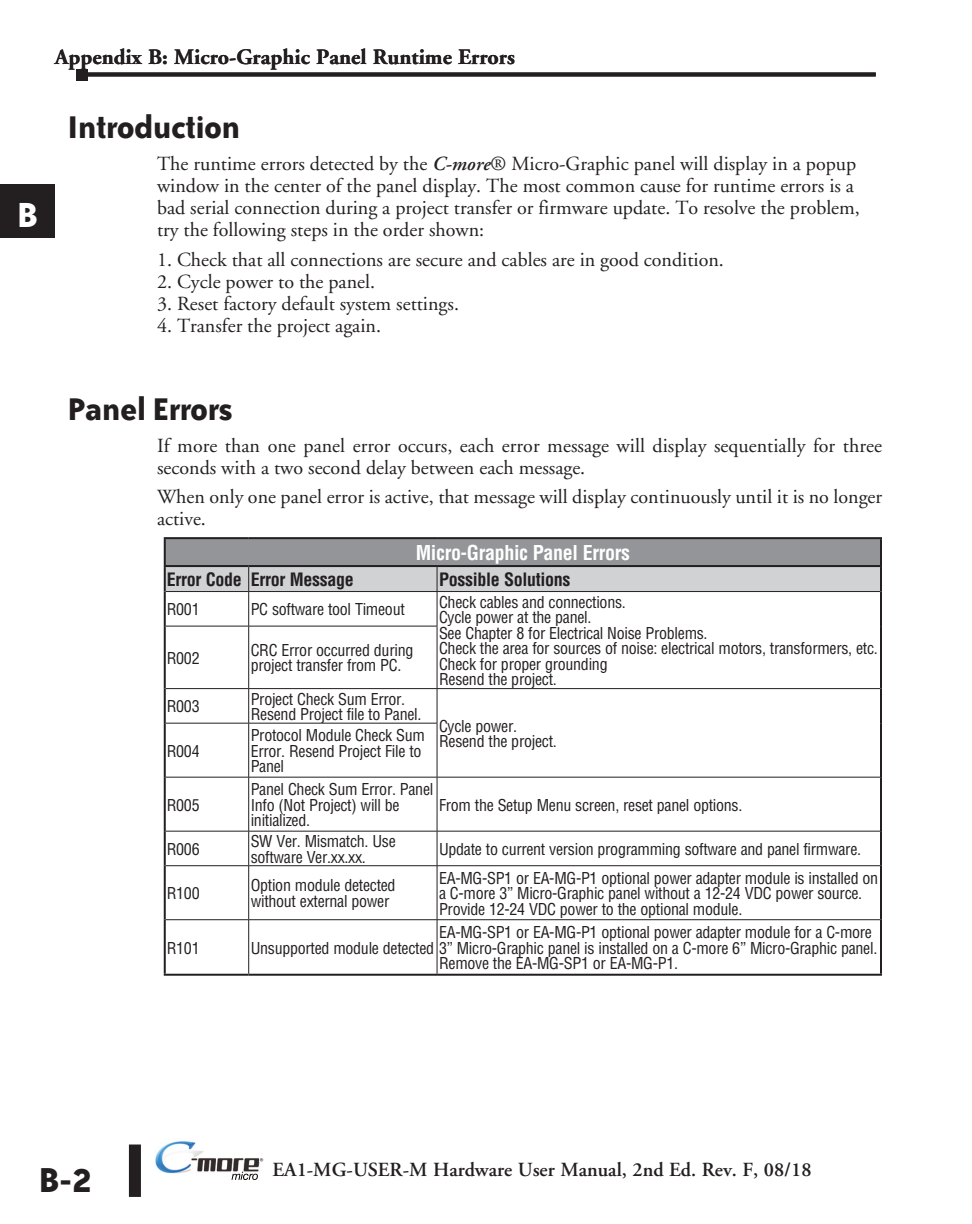
<style>
.page{position:relative;width:972px;height:1224px;background:#fff}
.page>*{position:absolute;margin:0;border:0;box-sizing:border-box;transform-origin:0 0}
.Chapter_Number{font:700 40px "Bailey Sans ITC";color:#fff}
.Page_Number{font:700 39.8px "Bailey Sans ITC";color:#231f20}
.Head{font:700 36px "Bailey Sans ITC";letter-spacing:-.02em;color:#231f20}
.Page_heading{font:700 22px "Adobe Garamond";color:#231f20}
.Body{font:20px/22px "Adobe Garamond";color:#231f20}
.t1{font:600 20px "Adobe Garamond";color:#231f20}
.Table_Titles{font:700 condensed 20px "Helvetica";letter-spacing:-.02em;color:#fff}
.Table_Subhead{font:700 condensed 18px "Helvetica";letter-spacing:-.02em;color:#231f20}
.Table_Body{font:condensed 16px/15.6px "Helvetica";letter-spacing:-.02em;color:#231f20}
.t2{font:7px "Myriad";color:#040503}
.s1{font-weight:600;font-style:italic}
</style>
<div class="page">
<div style="left:129px;top:1145px;width:12px;height:52px;background:#231f20"></div>
<img style="left:155px;top:1141px;width:105px;height:33px">
<svg style="left:232px;top:1172px;width:26px;height:8px"></svg>
<svg style="left:88px;top:72px;width:788px;height:4px;fill:#231f20"></svg>
<div style="left:76px;top:69px;width:12px;height:11px;background:#231f20"></div>
<div style="left:0;top:184px;width:54px;height:54px;background:#231f20"></div>
<div style="left:165px;top:538px;width:716px;height:28px;background:#939598"></div>
<svg style="left:166px;top:592px;width:271px;height:34px"></svg>
<svg style="left:166px;top:627px;width:271px;height:347px"></svg>
<svg style="left:438px;top:689px;width:442px;height:285px"></svg>
<hr style="left:164px;top:537px;width:85px;height:2px;background:#231f20">
<hr style="left:164px;top:539px;width:2px;height:26px;background:#231f20">
<hr style="left:249px;top:537px;width:188px;height:2px;background:#231f20">
<hr style="left:437px;top:537px;width:445px;height:2px;background:#231f20">
<hr style="left:880px;top:539px;width:2px;height:26px;background:#231f20">
<hr style="left:164px;top:565px;width:85px;height:2px;background:#231f20">
<hr style="left:164px;top:567px;width:2px;height:25px;background:#231f20">
<hr style="left:249px;top:565px;width:188px;height:2px;background:#231f20">
<hr style="left:437px;top:565px;width:445px;height:2px;background:#231f20">
<hr style="left:880px;top:567px;width:2px;height:25px;background:#231f20">
<hr style="left:164px;top:592px;width:2px;height:34px;background:#231f20">
<hr style="left:880px;top:592px;width:2px;height:34px;background:#231f20">
<hr style="left:164px;top:626px;width:2px;height:63px;background:#231f20">
<hr style="left:880px;top:626px;width:2px;height:63px;background:#231f20">
<hr style="left:164px;top:689px;width:2px;height:34px;background:#231f20">
<hr style="left:880px;top:689px;width:2px;height:34px;background:#231f20">
<hr style="left:164px;top:723px;width:2px;height:54px;background:#231f20">
<hr style="left:880px;top:723px;width:2px;height:54px;background:#231f20">
<hr style="left:164px;top:777px;width:2px;height:54px;background:#231f20">
<hr style="left:880px;top:777px;width:2px;height:54px;background:#231f20">
<hr style="left:164px;top:831px;width:2px;height:35px;background:#231f20">
<hr style="left:880px;top:831px;width:2px;height:35px;background:#231f20">
<hr style="left:164px;top:866px;width:2px;height:54px;background:#231f20">
<hr style="left:880px;top:866px;width:2px;height:54px;background:#231f20">
<hr style="left:164px;top:920px;width:2px;height:54px;background:#231f20">
<hr style="left:880px;top:920px;width:2px;height:54px;background:#231f20">
<hr style="left:164px;top:974px;width:85px;height:2px;background:#231f20">
<hr style="left:249px;top:974px;width:188px;height:2px;background:#231f20">
<hr style="left:437px;top:974px;width:445px;height:2px;background:#231f20">
<svg style="left:165px;top:566px;width:716px;height:26px"></svg>
<hr style="left:166px;top:591px;width:83px;height:1px;background:#231f20">
<hr style="left:249px;top:591px;width:188px;height:1px;background:#231f20">
<hr style="left:248px;top:592px;width:1px;height:34px;background:#231f20">
<hr style="left:437px;top:591px;width:443px;height:1px;background:#231f20">
<hr style="left:437px;top:592px;width:1px;height:34px;background:#231f20">
<hr style="left:166px;top:626px;width:83px;height:1px;background:#231f20">
<hr style="left:249px;top:626px;width:188px;height:1px;background:#231f20">
<hr style="left:248px;top:626px;width:1px;height:62px;background:#231f20">
<hr style="left:437px;top:626px;width:1px;height:62px;background:#231f20">
<hr style="left:166px;top:688px;width:83px;height:1px;background:#231f20">
<hr style="left:249px;top:688px;width:188px;height:1px;background:#231f20">
<hr style="left:248px;top:689px;width:1px;height:34px;background:#231f20">
<hr style="left:437px;top:688px;width:443px;height:1px;background:#231f20">
<hr style="left:437px;top:689px;width:1px;height:34px;background:#231f20">
<hr style="left:166px;top:723px;width:83px;height:1px;background:#231f20">
<hr style="left:249px;top:723px;width:188px;height:1px;background:#231f20">
<hr style="left:248px;top:723px;width:1px;height:54px;background:#231f20">
<hr style="left:437px;top:723px;width:1px;height:54px;background:#231f20">
<hr style="left:166px;top:777px;width:83px;height:1px;background:#231f20">
<hr style="left:249px;top:777px;width:188px;height:1px;background:#231f20">
<hr style="left:248px;top:777px;width:1px;height:54px;background:#231f20">
<hr style="left:437px;top:777px;width:443px;height:1px;background:#231f20">
<hr style="left:437px;top:777px;width:1px;height:54px;background:#231f20">
<hr style="left:166px;top:831px;width:83px;height:1px;background:#231f20">
<hr style="left:249px;top:831px;width:188px;height:1px;background:#231f20">
<hr style="left:248px;top:831px;width:1px;height:34px;background:#231f20">
<hr style="left:437px;top:831px;width:443px;height:1px;background:#231f20">
<hr style="left:437px;top:831px;width:1px;height:34px;background:#231f20">
<hr style="left:166px;top:865px;width:83px;height:1px;background:#231f20">
<hr style="left:249px;top:865px;width:188px;height:1px;background:#231f20">
<hr style="left:248px;top:866px;width:1px;height:53px;background:#231f20">
<hr style="left:437px;top:865px;width:443px;height:1px;background:#231f20">
<hr style="left:437px;top:866px;width:1px;height:53px;background:#231f20">
<hr style="left:166px;top:919px;width:83px;height:1px;background:#231f20">
<hr style="left:249px;top:919px;width:188px;height:1px;background:#231f20">
<hr style="left:248px;top:920px;width:1px;height:54px;background:#231f20">
<hr style="left:437px;top:919px;width:443px;height:1px;background:#231f20">
<hr style="left:437px;top:920px;width:1px;height:54px;background:#231f20">
<p class="Page_heading" style="left:55px;top:45px;width:462px">Appendix B: Micro-Graphic Panel Runtime Errors</p>
<p class="Chapter_Number" style="left:16px;top:193px;width:23px">B</p>
<p class="Head" style="left:67px;top:108px;width:175px">Introduction</p>
<p class="Body" style="left:157px;top:154px;width:704px">The runtime errors detected by the <span class="s1">C-more</span>® Micro-Graphic panel will display in a popup window in the center of the panel display. The most common cause for runtime errors is a bad serial connection during a project transfer or firmware update. To resolve the problem, try the following steps in the order shown:</p>
<p class="Body" style="left:157px;top:249px;width:568px">1. Check that all connections are secure and cables are in good condition.</p>
<p class="Body" style="left:157px;top:271px;width:219px">2. Cycle power to the panel.</p>
<p class="Body" style="left:157px;top:293px;width:303px">3. Reset factory default system settings.</p>
<p class="Body" style="left:157px;top:315px;width:225px">4. Transfer the project again.</p>
<p class="Head" style="left:67px;top:389px;width:167px">Panel Errors</p>
<p class="Body" style="left:157px;top:435px;width:726px">If more than one panel error occurs, each error message will display sequentially for three seconds with a two second delay between each message.</p>
<p class="Body" style="left:157px;top:486px;width:727px">When only one panel error is active, that message will display continuously until it is no longer active.</p>
<p class="Table_Titles" style="left:416px;top:540px;width:216px">Micro-Graphic Panel Errors</p>
<p class="Table_Subhead" style="left:167px;top:568px;width:77px">Error Code</p>
<p class="Table_Subhead" style="left:251px;top:568px;width:105px">Error Message</p>
<p class="Table_Subhead" style="left:439px;top:568px;width:133px">Possible Solutions</p>
<p class="Table_Body" style="left:167px;top:601px;width:34px">R001</p>
<p class="Table_Body" style="left:251px;top:601px;width:156px">PC software tool Timeout</p>
<p class="Table_Body" style="left:439px;top:594px;width:440px">Check cables and connections.<br>Cycle power at the panel.<br>See Chapter 8 for Electrical Noise Problems.<br>Check the area for sources of noise: electrical motors, transformers, etc.<br>Check for proper grounding<br>Resend the project.</p>
<p class="Table_Body" style="left:167px;top:650px;width:34px">R002</p>
<p class="Table_Body" style="left:251px;top:642px;width:164px">CRC Error occurred during project transfer from PC.</p>
<p class="Table_Body" style="left:167px;top:699px;width:34px">R003</p>
<p class="Table_Body" style="left:251px;top:691px;width:172px">Project Check Sum Error.<br>Resend Project file to Panel.</p>
<p class="Table_Body" style="left:439px;top:718px;width:119px">Cycle power.<br>Resend the project.</p>
<p class="Table_Body" style="left:251px;top:727px;width:176px">Protocol Module Check Sum<br>Error. Resend Project File to<br>Panel</p>
<p class="Table_Body" style="left:167px;top:743px;width:34px">R004</p>
<p class="Table_Body" style="left:167px;top:797px;width:34px">R005</p>
<p class="Table_Body" style="left:251px;top:781px;width:184px">Panel Check Sum Error. Panel<br>Info (Not Project) will be initialized.</p>
<p class="Table_Body" style="left:439px;top:797px;width:305px">From the Setup Menu screen, reset panel options.</p>
<p class="Table_Body" style="left:167px;top:841px;width:34px">R006</p>
<p class="Table_Body" style="left:251px;top:833px;width:147px">SW Ver. Mismatch. Use software Ver.xx.xx.</p>
<p class="Table_Body" style="left:439px;top:841px;width:424px">Update to current version programming software and panel firmware.</p>
<p class="Table_Body" style="left:167px;top:885px;width:34px">R100</p>
<p class="Table_Body" style="left:251px;top:878px;width:146px">Option module detected without external power</p>
<p class="Table_Body" style="left:439px;top:870px;width:441px">EA-MG-SP1 or EA-MG-P1 optional power adapter module is installed on a C-more 3” Micro-Graphic panel without a 12-24 VDC power source.<br>Provide 12-24 VDC power to the optional module.</p>
<p class="Table_Body" style="left:167px;top:940px;width:34px">R101</p>
<p class="Table_Body" style="left:251px;top:940px;width:628px">Unsupported module detected 3” Micro-Graphic panel is installed on a C-more 6” Micro-Graphic panel.</p>
<p class="Table_Body" style="left:439px;top:917px;width:434px;line-height:31px">EA-MG-SP1 or EA-MG-P1 optional power adapter module for a C-more<br>Remove the EA-MG-SP1 or EA-MG-P1.</p>
<p class="t2" style="left:260px;top:1157px;width:5px">®</p>
<p class="Page_Number" style="left:38px;top:1158px;width:56px">B-2</p>
<p class="t1" style="left:273px;top:1158px;width:541px">EA1-MG-USER-M Hardware User Manual, 2nd Ed. Rev. F, 08/18</p>
</div>
